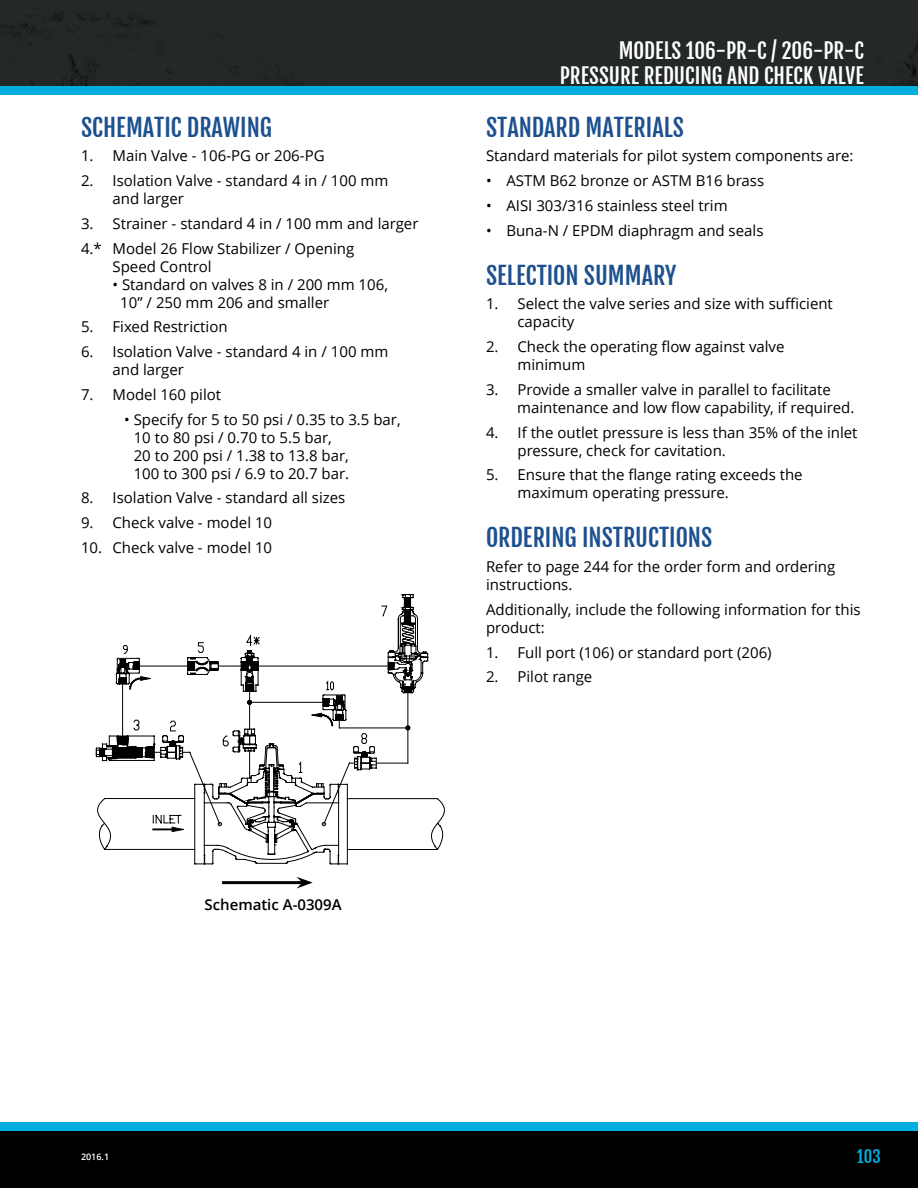
<style>
.page{position:relative;width:918px;height:1188px;background:#fff}
.page>*{position:absolute;margin:0;border:0;box-sizing:border-box;transform-origin:0 0}
.t1{font:24px "Fjalla One";color:#1d508e}
.t2{font:21px/25.2px "Fjalla One";color:#fff;text-align:right}
.t3{font:16.5px "Fjalla One";color:#00aedf}
.t4{font:15px/18px "Open Sans";color:#000}
.t5{font:600 15px "Open Sans";color:#000}
.t6{font:600 9px "Open Sans";color:#fff}
</style>
<div class="page">
<div style="left:0;top:1126px;width:918px;height:62px;background:#000"></div>
<div style="left:0;top:1122px;width:918px;height:9px;background:#00aedf"></div>
<div style="left:0;top:0;width:918px;height:86px;background:#242829"></div>
<div style="left:0;top:86px;width:918px;height:9px;background:#00aedf"></div>
<hr style="left:222px;top:881px;width:80px;height:3px;background:#000">
<svg style="left:297px;top:881px;width:16px;height:7px"></svg>
<svg style="left:96px;top:594px;width:332px;height:271px"></svg>
<h1 class="t1" style="left:81px;top:112px;width:193px">SCHEMATIC DRAWING</h1>
<p class="t4" style="left:81px;top:147px;width:245px">1. Main Valve - 106-PG or 206-PG</p>
<p class="t4" style="left:112px;top:171px;width:277px;text-indent:-32px">2. Isolation Valve - standard 4 in / 100 mm and larger</p>
<p class="t4" style="left:81px;top:211px;width:339px;line-height:24.8px">3. Strainer - standard 4 in / 100 mm and larger<br>4.* Model 26 Flow Stabilizer / Opening</p>
<p class="t4" style="left:112px;top:257px;width:101px">Speed Control</p>
<p class="t4" style="left:120px;top:275px;width:269px;text-indent:-8px">• Standard on valves 8 in / 200 mm 106,<br>10” / 250 mm 206 and smaller</p>
<p class="t4" style="left:81px;top:318px;width:148px">5. Fixed Restriction</p>
<p class="t4" style="left:112px;top:342px;width:277px;text-indent:-31px">6. Isolation Valve - standard 4 in / 100 mm and larger</p>
<p class="t4" style="left:81px;top:385px;width:142px">7. Model 160 pilot</p>
<p class="t4" style="left:134px;top:410px;width:269px;text-indent:-10px">• Specify for 5 to 50 psi / 0.35 to 3.5 bar,<br>10 to 80 psi / 0.70 to 5.5 bar,<br>20 to 200 psi / 1.38 to 13.8 bar,<br>100 to 300 psi / 6.9 to 20.7 bar.</p>
<p class="t4" style="left:81px;top:489px;width:266px">8. Isolation Valve - standard all sizes</p>
<p class="t4" style="left:81px;top:513px;width:193px">9. Check valve - model 10</p>
<p class="t4" style="left:81px;top:538px;width:193px">10. Check valve - model 10</p>
<h2 class="t2" style="left:560px;top:38px;width:306px">MODELS 106-PR-C / 206-PR-C<br>PRESSURE REDUCING AND CHECK VALVE</h2>
<h1 class="t1" style="left:486px;top:112px;width:199px">STANDARD MATERIALS</h1>
<p class="t4" style="left:486px;top:147px;width:369px">Standard materials for pilot system components are:</p>
<p class="t4" style="left:486px;top:171px;width:280px">• ASTM B62 bronze or ASTM B16 brass</p>
<p class="t4" style="left:486px;top:196px;width:243px">• AISI 303/316 stainless steel trim</p>
<p class="t4" style="left:486px;top:221px;width:279px">• Buna-N / EPDM diaphragm and seals</p>
<h1 class="t1" style="left:486px;top:260px;width:192px">SELECTION SUMMARY</h1>
<p class="t4" style="left:518px;top:295px;width:317px;text-indent:-32px">1. Select the valve series and size with sufficient capacity</p>
<p class="t4" style="left:518px;top:337px;width:269px;text-indent:-32px">2. Check the operating flow against valve minimum</p>
<p class="t4" style="left:517px;top:380px;width:339px;text-indent:-31px">3. Provide a smaller valve in parallel to facilitate maintenance and low flow capability, if required.</p>
<p class="t4" style="left:518px;top:423px;width:342px;text-indent:-32px">4. If the outlet pressure is less than 35% of the inlet pressure, check for cavitation.</p>
<p class="t4" style="left:518px;top:466px;width:287px;text-indent:-32px">5. Ensure that the flange rating exceeds the maximum operating pressure.</p>
<h1 class="t1" style="left:486px;top:523px;width:228px">ORDERING INSTRUCTIONS</h1>
<p class="t4" style="left:486px;top:557px;width:351px">Refer to page 244 for the order form and ordering instructions.</p>
<p class="t4" style="left:486px;top:600px;width:376px">Additionally, include the following information for this product:</p>
<p class="t4" style="left:486px;top:643px;width:287px">1. Full port (106) or standard port (206)</p>
<p class="t4" style="left:486px;top:668px;width:108px">2. Pilot range</p>
<p class="t5" style="left:205px;top:895px;width:139px">Schematic A-0309A</p>
<p class="t6" style="left:81px;top:1150px;width:30px">2016.1</p>
<p class="t3" style="left:857px;top:1146px;width:26px">103</p>
</div>
